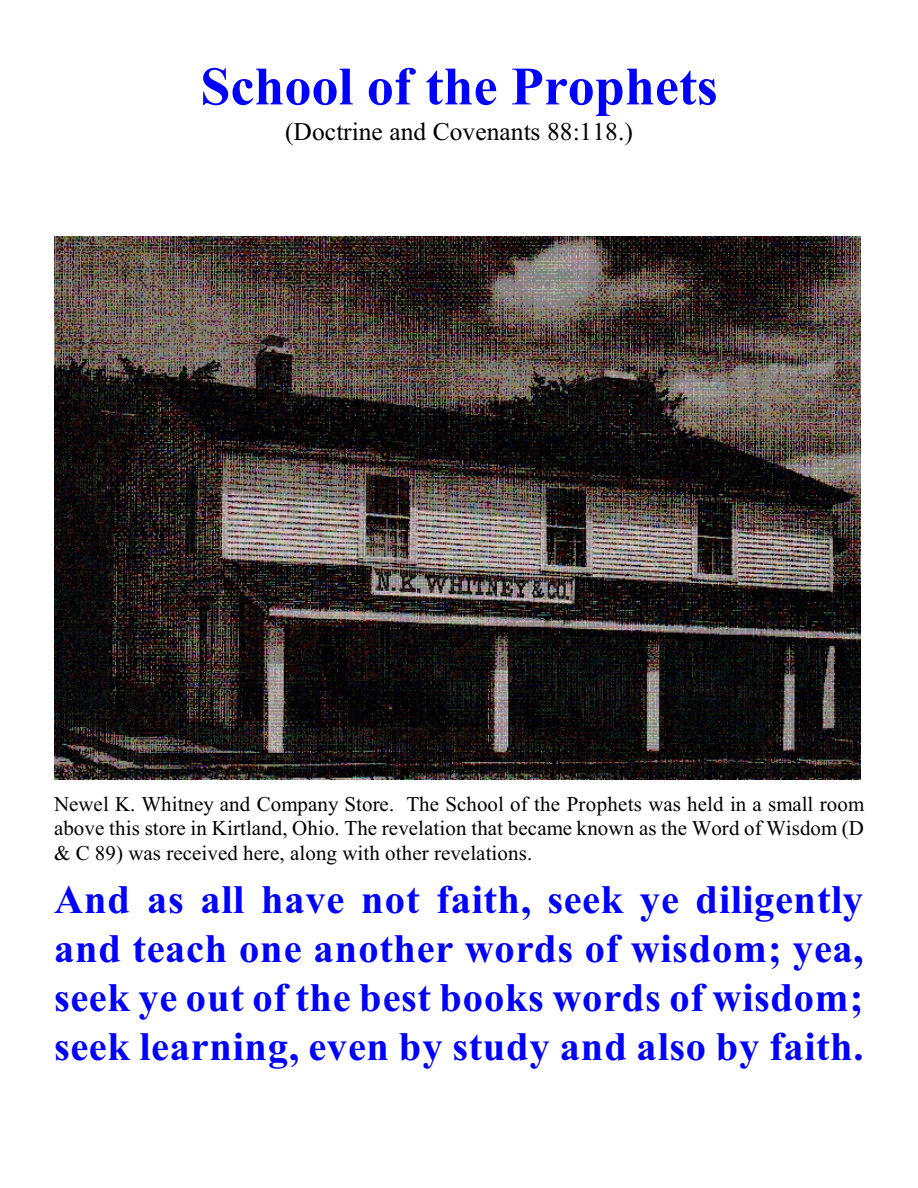
<style>
.page{position:relative;width:918px;height:1188px;background:#fff}
.page>*{position:absolute;margin:0;border:0;box-sizing:border-box;transform-origin:0 0}
.t1{font:700 54px "Times New Roman";color:#00f}
.t2{font:700 40.5px/49.2px "Times New Roman";letter-spacing:.015em;color:#00f;text-align:justify}
.t3{font:25.5px "Times New Roman";color:#000}
.t4{font:21px/24.6px "Times New Roman";letter-spacing:.005em;color:#000;text-align:justify}
</style>
<div class="page">
<img style="left:55px;top:236px;width:805px;height:543px">
<h1 class="t1" style="left:200px;top:68px;width:519px">School of the Prophets</h1>
<p class="t3" style="left:285px;top:122px;width:349px">(Doctrine and Covenants 88:118.)</p>
<p class="t4" style="left:54px;top:793px;width:812px">Newel K. Whitney and Company Store. The School of the Prophets was held in a small room above this store in Kirtland, Ohio. The revelation that became known as the Word of Wisdom (D &amp; C 89) was received here, along with other revelations.</p>
<h2 class="t2" style="left:54px;top:879px;width:811px">And as all have not faith, seek ye diligently and teach one another words of wisdom; yea, seek ye out of the best books words of wisdom; seek learning, even by study and also by faith.</h2>
</div>
